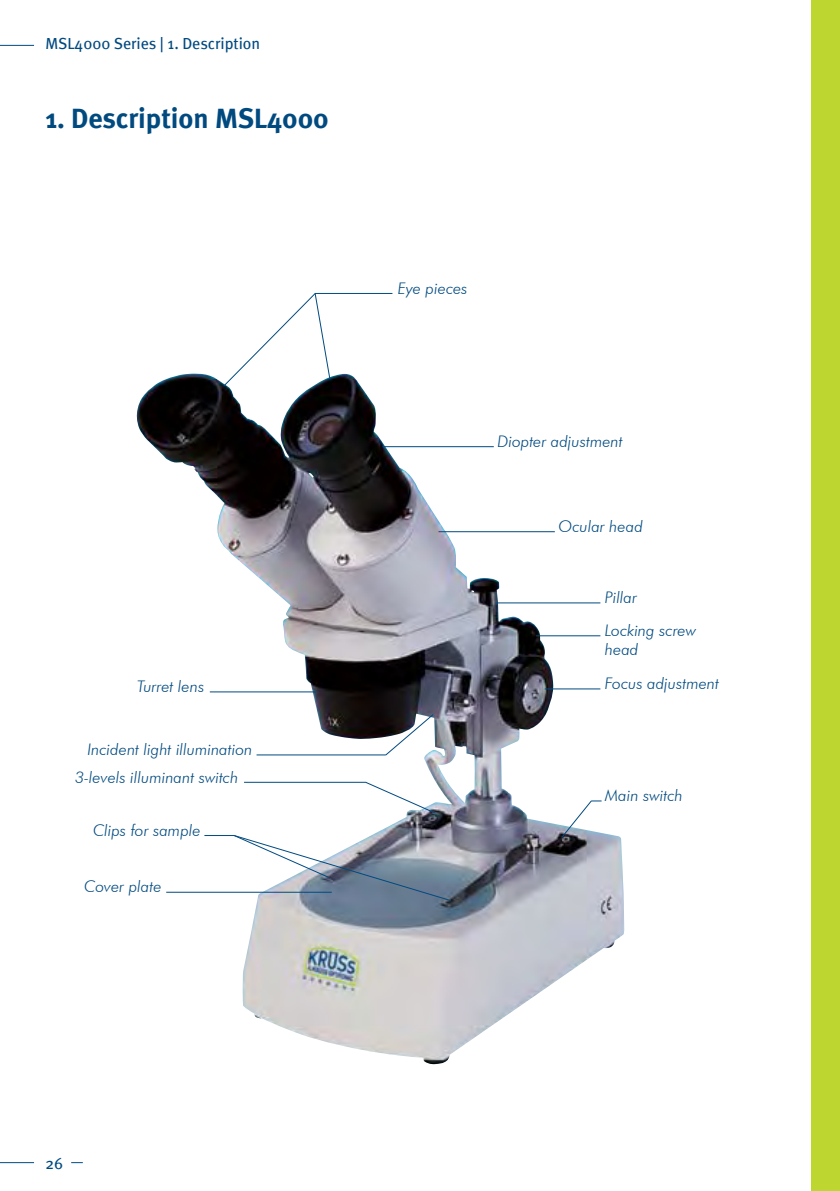
<style>
.page{position:relative;width:840px;height:1191px;background:#fff}
.page>*{position:absolute;margin:0;border:0;box-sizing:border-box;transform-origin:0 0}
.t1{font:700 28px "Meta";color:#004a80}
.t2{font:italic 300 16px/32.8px "Futura BT";color:#004a80}
.t3{font:16px "Meta";color:#004a80}
</style>
<div class="page">
<div style="left:811px;top:0;width:28px;height:1191px;background:#bed730"></div>
<hr style="left:0;top:1162px;width:34px;height:1px;background:#004a80">
<svg style="left:71px;top:1162px;width:12px;height:1px"></svg>
<hr style="left:0;top:45px;width:34px;height:1px;background:#004a80">
<img style="left:136px;top:374px;width:488px;height:690px">
<hr style="left:315px;top:293px;width:77px;height:1px;background:#004a80">
<hr style="left:438px;top:531px;width:116px;height:1px;background:#004a80">
<hr style="left:166px;top:892px;width:165px;height:1px;background:#004a80">
<hr style="left:210px;top:691px;width:107px;height:1px;background:#004a80">
<svg style="left:223px;top:293px;width:107px;height:94px"></svg>
<hr style="left:382px;top:446px;width:111px;height:1px;background:#004a80">
<hr style="left:495px;top:602px;width:105px;height:1px;background:#004a80">
<hr style="left:535px;top:635px;width:65px;height:1px;background:#004a80">
<hr style="left:256px;top:754px;width:129px;height:1px;background:#004a80">
<svg style="left:385px;top:714px;width:48px;height:41px"></svg>
<hr style="left:204px;top:835px;width:30px;height:1px;background:#004a80">
<hr style="left:244px;top:782px;width:122px;height:1px;background:#004a80">
<svg style="left:365px;top:781px;width:71px;height:33px"></svg>
<hr style="left:544px;top:688px;width:56px;height:1px;background:#004a80">
<svg style="left:561px;top:800px;width:40px;height:38px"></svg>
<svg style="left:233px;top:835px;width:218px;height:66px"></svg>
<p class="t3" style="left:45px;top:34px;width:216px">MSL4000 Series | 1. Description</p>
<h1 class="t1" style="left:45px;top:102px;width:285px">1. Description MSL4000</h1>
<p class="t2" style="left:137px;top:670px;width:69px">Turret lens</p>
<p class="t2" style="left:87px;top:733px;width:166px">Incident light illumination</p>
<p class="t2" style="left:75px;top:760px;width:164px">3-levels illuminant switch</p>
<p class="t2" style="left:93px;top:813px;width:109px">Clips for sample</p>
<p class="t2" style="left:84px;top:870px;width:79px">Cover plate</p>
<p class="t2" style="left:397px;top:272px;width:71px">Eye pieces</p>
<p class="t2" style="left:497px;top:425px;width:127px">Diopter adjustment</p>
<p class="t2" style="left:558px;top:510px;width:86px">Ocular head</p>
<p class="t2" style="left:604px;top:581px;width:93px">Pillar<br>Locking screw</p>
<p class="t2" style="left:604px;top:633px;width:35px">head</p>
<p class="t2" style="left:604px;top:667px;width:115px">Focus adjustment</p>
<p class="t2" style="left:604px;top:779px;width:79px">Main switch</p>
<p class="t3" style="left:45px;top:1154px;width:19px">26</p>
</div>
